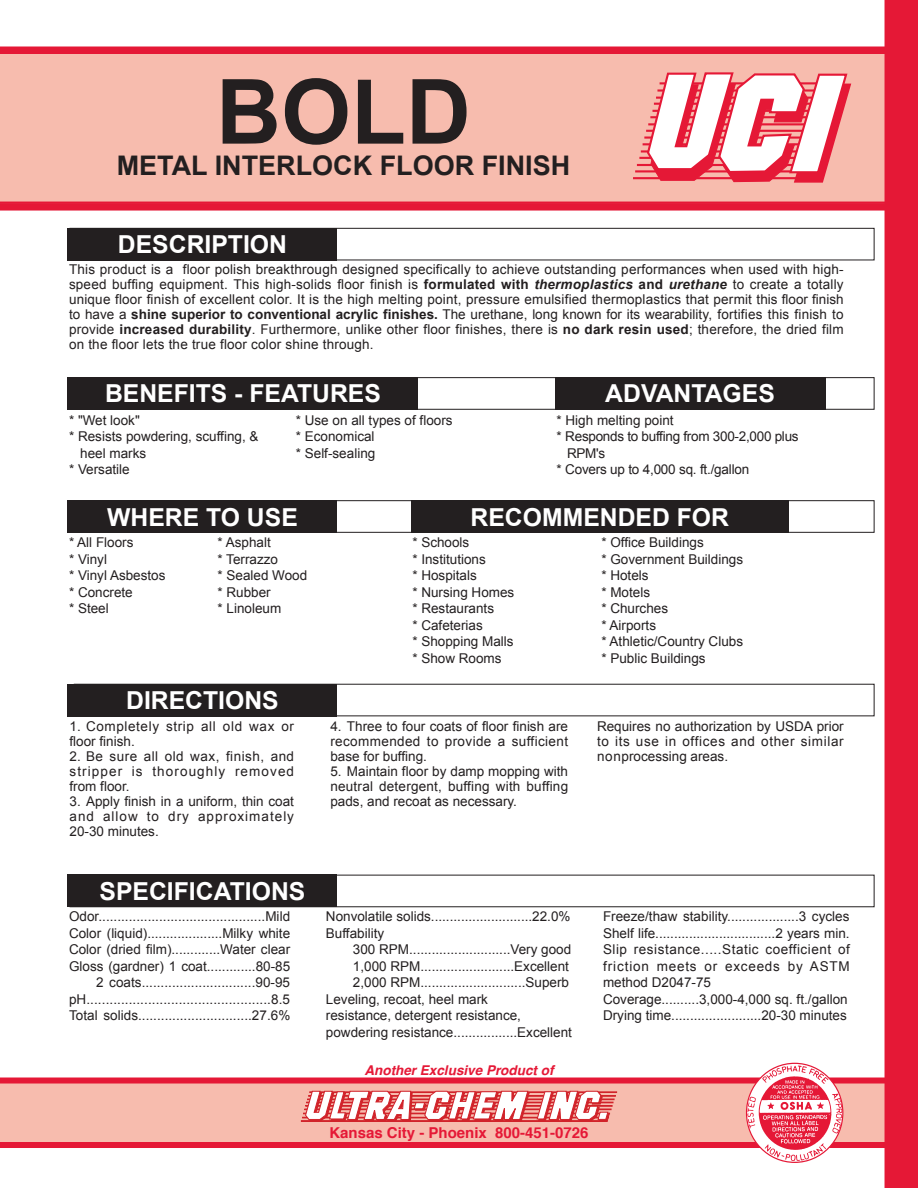
<style>
.page{position:relative;width:918px;height:1188px;background:#fff}
.page>*{position:absolute;margin:0;border:0;box-sizing:border-box;transform-origin:0 0}
.t1{font:700 90px "Arial";color:#231f20}
.t2{font:700 27px "Arial";color:#231f20}
.t3{font:700 24.75px "Arial";color:#fff}
.t4{font:700 15px "Helvetica";color:#e51836}
.t5{font:13.5px/16.5px "Arial";color:#231f20;text-align:justify}
.t6{font:13.5px/15px "Arial";letter-spacing:.045em;color:#231f20}
.t7{font:13.5px "Arial";letter-spacing:-.02em;color:#231f20}
.t8{font:italic 700 13.5px "Helvetica";color:#e51836}
.s1{font-weight:700}
.s2{font-weight:700;font-style:italic}
</style>
<div class="page">
<div style="left:0;top:1084px;width:885px;height:58px;background:#f7bcae"></div>
<div style="left:0;top:54px;width:885px;height:149px;background:#f7bcae"></div>
<div style="left:885px;top:0;width:33px;height:1188px;background:#e51836"></div>
<div style="left:0;top:46px;width:907px;height:8px;background:#e51836"></div>
<div style="left:0;top:203px;width:918px;height:8px;background:#e51836"></div>
<div style="left:0;top:1078px;width:908px;height:6px;background:#e51836"></div>
<div style="left:0;top:1142px;width:908px;height:6px;background:#e51836"></div>
<hr style="left:644px;top:136px;width:168px;height:3px;background:#e51836">
<hr style="left:643px;top:143px;width:170px;height:2px;background:#e51836">
<hr style="left:641px;top:150px;width:169px;height:3px;background:#e51836">
<hr style="left:639px;top:157px;width:178px;height:2px;background:#e51836">
<hr style="left:637px;top:164px;width:174px;height:2px;background:#e51836">
<hr style="left:635px;top:170px;width:177px;height:2px;background:#e51836">
<hr style="left:633px;top:177px;width:171px;height:2px;background:#e51836">
<svg style="left:646px;top:71px;width:206px;height:113px"></svg>
<img style="left:742px;top:1063px;width:106px;height:100px">
<div style="left:70px;top:228px;width:804px;height:32px;border:1px solid #231f20"></div>
<div style="left:76px;top:377px;width:798px;height:33px;border:1px solid #231f20"></div>
<div style="left:68px;top:228px;width:270px;height:32px;background:#231f20"></div>
<div style="left:68px;top:377px;width:350px;height:33px;background:#231f20"></div>
<div style="left:555px;top:377px;width:270px;height:33px;background:#231f20"></div>
<div style="left:71px;top:500px;width:803px;height:33px;border:1px solid #231f20"></div>
<div style="left:70px;top:875px;width:804px;height:32px;border:1px solid #231f20"></div>
<div style="left:68px;top:500px;width:270px;height:33px;background:#231f20"></div>
<div style="left:411px;top:500px;width:378px;height:33px;background:#231f20"></div>
<div style="left:68px;top:684px;width:270px;height:32px;background:#231f20"></div>
<div style="left:68px;top:875px;width:270px;height:32px;background:#231f20"></div>
<div style="left:309px;top:1091px;width:308px;height:2px;border:1px solid #d1232a"></div>
<div style="left:308px;top:1095px;width:308px;height:2px;border:1px solid #d1232a"></div>
<div style="left:307px;top:1099px;width:307px;height:1px;border:1px solid #d1232a"></div>
<div style="left:306px;top:1102px;width:307px;height:1px;border:1px solid #d1232a"></div>
<div style="left:305px;top:1105px;width:307px;height:2px;border:1px solid #d1232a"></div>
<div style="left:305px;top:1109px;width:306px;height:1px;border:1px solid #d1232a"></div>
<div style="left:303px;top:1113px;width:307px;height:1px;border:1px solid #d1232a"></div>
<div style="left:302px;top:1117px;width:307px;height:1px;border:1px solid #d1232a"></div>
<div style="left:301px;top:1120px;width:307px;height:2px;border:1px solid #d1232a"></div>
<svg style="left:305px;top:1091px;width:225px;height:31px"></svg>
<svg style="left:536px;top:1091px;width:74px;height:31px"></svg>
<h1 class="t1" style="left:216px;top:53px;width:256px">bold</h1>
<h2 class="t2" style="left:455px;top:148px;width:117px">R FINISH</h2>
<h2 class="t2" style="left:117px;top:148px;width:299px">METAL INTERLOCK FLOO</h2>
<h3 class="t3" style="left:118px;top:228px;width:17px">Descri</h3>
<h3 class="t3" style="left:211px;top:228px;width:73px">ption</h3>
<p class="t5" style="left:69px;top:262px;width:776px;line-height:15px">This product is a floor polish breakthrough designed specifically to achieve outstanding performances when used with high&shy;speed buffing equipment. This high-solids floor finish is <span class="s1">formulated with</span> <span class="s2">thermoplastics</span> <span class="s1">and</span> <span class="s2">urethane</span> to create a totally unique floor finish of excellent color. It is the high melting point, pressure emulsified thermoplastics that permit this floor finish to have a <span class="s1">shine superior to conventional acrylic finishes.</span> The urethane, long known for its wearability, fortifies this finish to provide <span class="s1">increased durability</span>. Furthermore, unlike other floor finishes, there is <span class="s1">no dark resin used</span>; therefore, the dried film on the floor lets the true floor color shine through.</p>
<h3 class="t3" style="left:105px;top:377px;width:16px">Benefits</h3>
<h3 class="t3" style="left:234px;top:377px;width:32px">- feat</h3>
<h3 class="t3" style="left:312px;top:377px;width:35px">ures</h3>
<h3 class="t3" style="left:605px;top:377px;width:69px">Advanta</h3>
<h3 class="t3" style="left:723px;top:377px;width:36px">ges</h3>
<p class="t5" style="left:69px;top:412px;width:72px">* "Wet look"</p>
<p class="t5" style="left:69px;top:428px;width:191px">* Resists powdering, scuffing, &amp;</p>
<p class="t5" style="left:80px;top:445px;width:68px">heel marks</p>
<p class="t5" style="left:69px;top:461px;width:62px">* Versatile</p>
<p class="t5" style="left:296px;top:412px;width:158px;text-align:left">* Use on all types of floors * Economical<br>* Self-sealing</p>
<p class="t5" style="left:557px;top:412px;width:119px">* High melting point</p>
<p class="t7" style="left:557px;top:427px;width:244px">* Responds to buffing from 300-2,000 plus</p>
<p class="t5" style="left:567px;top:445px;width:40px">RPM's</p>
<p class="t5" style="left:557px;top:461px;width:194px">* Covers up to 4,000 sq. ft./gallon</p>
<h3 class="t3" style="left:107px;top:501px;width:41px">where</h3>
<h3 class="t3" style="left:206px;top:501px;width:76px">to use</h3>
<h3 class="t3" style="left:471px;top:501px;width:18px">rec</h3>
<h3 class="t3" style="left:523px;top:501px;width:39px">ommen</h3>
<h3 class="t3" style="left:618px;top:501px;width:105px">ded for</h3>
<p class="t5" style="left:69px;top:534px;width:66px">* All Floors</p>
<p class="t5" style="left:218px;top:534px;width:55px">* Asphalt</p>
<p class="t5" style="left:69px;top:551px;width:40px">* Vinyl</p>
<p class="t5" style="left:218px;top:551px;width:62px">* Terrazzo</p>
<p class="t5" style="left:69px;top:567px;width:98px">* Vinyl Asbestos</p>
<p class="t5" style="left:218px;top:567px;width:91px">* Sealed Wood</p>
<p class="t5" style="left:69px;top:584px;width:65px">* Concrete</p>
<p class="t5" style="left:218px;top:584px;width:55px">* Rubber</p>
<p class="t5" style="left:69px;top:600px;width:41px">* Steel</p>
<p class="t5" style="left:218px;top:600px;width:65px">* Linoleum</p>
<h3 class="t3" style="left:126px;top:684px;width:32px">directi</h3>
<h3 class="t3" style="left:225px;top:684px;width:36px">ons</h3>
<p class="t6" style="left:70px;top:719px;width:226px">1. Completely strip all old wax or floor finish.</p>
<p class="t5" style="left:70px;top:749px;width:226px;line-height:15px">2. Be sure all old wax, finish, and stripper is thoroughly removed from floor.</p>
<p class="t5" style="left:70px;top:794px;width:226px;line-height:15px">3. Apply finish in a uniform, thin coat and allow to dry approximately 20-30 minutes.</p>
<h3 class="t3" style="left:100px;top:875px;width:47px">specificati</h3>
<h3 class="t3" style="left:252px;top:875px;width:36px">ons</h3>
<p class="t5" style="left:412px;top:534px;width:59px">* Schools</p>
<p class="t5" style="left:601px;top:534px;width:104px">* Office Buildings</p>
<p class="t5" style="left:412px;top:551px;width:75px">* Institutions</p>
<p class="t5" style="left:601px;top:551px;width:143px">* Government Buildings</p>
<p class="t5" style="left:412px;top:567px;width:66px">* Hospitals</p>
<p class="t5" style="left:601px;top:567px;width:49px">* Hotels</p>
<p class="t5" style="left:412px;top:584px;width:104px">* Nursing Homes</p>
<p class="t5" style="left:601px;top:584px;width:50px">* Motels</p>
<p class="t5" style="left:412px;top:600px;width:83px">* Restaurants</p>
<p class="t5" style="left:601px;top:600px;width:68px">* Churches</p>
<p class="t5" style="left:412px;top:617px;width:72px">* Cafeterias</p>
<p class="t5" style="left:601px;top:617px;width:56px">* Airports</p>
<p class="t5" style="left:412px;top:633px;width:103px">* Shopping Malls</p>
<p class="t5" style="left:601px;top:633px;width:143px">* Athletic/Country Clubs</p>
<p class="t5" style="left:412px;top:650px;width:91px">* Show Rooms</p>
<p class="t5" style="left:601px;top:650px;width:106px">* Public Buildings</p>
<p class="t5" style="left:330px;top:719px;width:239px;line-height:15px">4. Three to four coats of floor finish are recommended to provide a sufficient base for buffing.</p>
<p class="t5" style="left:330px;top:764px;width:239px;line-height:15px">5. Maintain floor by damp mopping with neutral detergent, buffing with buffing pads, and recoat as necessary.</p>
<p class="t5" style="left:597px;top:719px;width:248px;line-height:15px">Requires no authorization by USDA prior to its use in offices and other similar nonprocessing areas.</p>
<p class="t5" style="left:69px;top:909px;width:223px;text-align:right">Odor............................................Mild Color (liquid)....................Milky white Color (dried film).............Water clear Gloss (gardner) 1 coat.............80-85<br>2 coats..............................90-95 pH................................................8.5<br>Total solids..............................27.6%</p>
<p class="t5" style="left:326px;top:909px;width:246px">Nonvolatile solids...........................22.0%<br>Buffability</p>
<p class="t5" style="left:353px;top:942px;width:220px">300 RPM...........................Very good</p>
<p class="t5" style="left:353px;top:958px;width:218px">1,000 RPM.........................Excellent</p>
<p class="t5" style="left:353px;top:975px;width:218px">2,000 RPM............................Superb</p>
<p class="t5" style="left:326px;top:991px;width:164px">Leveling, recoat, heel mark</p>
<p class="t5" style="left:326px;top:1008px;width:197px">resistance, detergent resistance,</p>
<p class="t5" style="left:326px;top:1024px;width:248px">powdering resistance.................Excellent</p>
<p class="t8" style="left:364px;top:1059px;width:191px">Another Exclusive Product of</p>
<p class="t5" style="left:603px;top:909px;width:248px;text-align:left">Freeze/thaw stability...................3 cycles Shelf life................................2 years min.<br>Slip resistance.....Static coefficient of friction meets or exceeds by ASTM method D2047-75<br>Coverage..........3,000-4,000 sq. ft./gallon Drying time........................20-30 minutes</p>
<p class="t4" style="left:329px;top:1121px;width:261px">Kansas City - Phoenix 800-451-0726</p>
</div>
